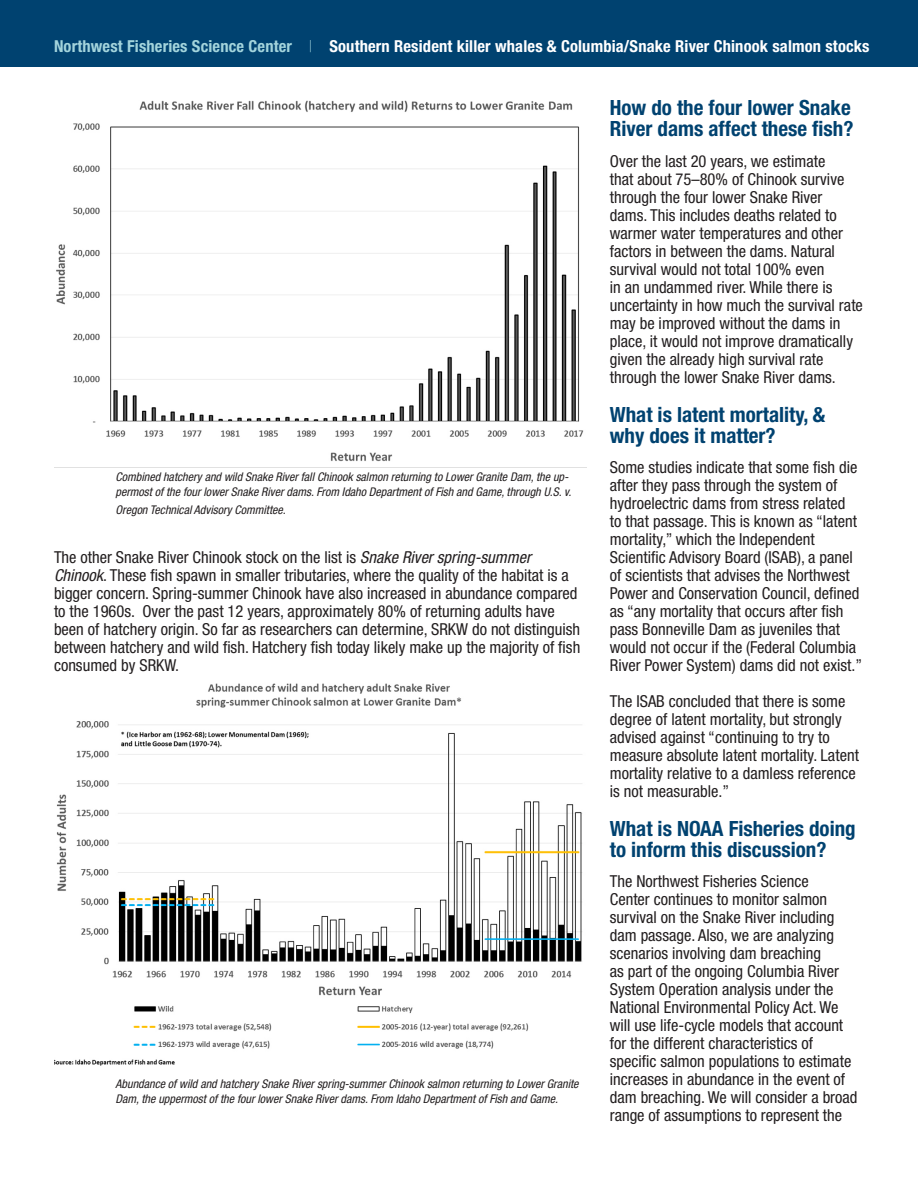
<style>
.page{position:relative;width:918px;height:1188px;background:#fff}
.page>*{position:absolute;margin:0;border:0;box-sizing:border-box;transform-origin:0 0}
.Subhead_1{font:700 condensed 21px/21px "Helvetica Neue LT Std";color:#004270}
.Text___no_space_afte{font:condensed 16.5px/18px "Helvetica Neue LT Std";color:#231f20}
.t1{font:700 condensed 16.5px "Helvetica Neue LT Std";letter-spacing:.01em;color:#fff}
.t2{font:italic condensed 12px/15px "Helvetica Neue LT Std";color:#231f20}
.s1{color:#a3d4dc}
.s2{font-weight:100;color:#a3d4dc}
.s3{font-style:italic}
</style>
<div class="page">
<div style="left:0;top:0;width:918px;height:68px;background:#004270"></div>
<img style="left:54px;top:100px;width:532px;height:368px">
<img style="left:54px;top:683px;width:528px;height:383px">
<p class="t1" style="left:54px;top:36px;width:817px"><span class="s1">Northwest Fisheries Science Center</span> <span class="s2">|</span> Southern Resident killer whales &amp; Columbia/Snake River Chinook salmon stocks</p>
<p class="t2" style="left:116px;top:470px;width:457px">Combined hatchery and wild Snake River fall Chinook salmon returning to Lower Granite Dam, the up&shy;permost of the four lower Snake River dams. From Idaho Department of Fish and Game, through U.S. v.</p>
<p class="t2" style="left:116px;top:503px;width:172px">Oregon Technical Advisory Committee.</p>
<p class="Text___no_space_afte" style="left:54px;top:548px;width:528px">The other Snake River Chinook stock on the list is <span class="s3">Snake River spring-summer Chinook</span>. These fish spawn in smaller tributaries, where the quality of the habitat is a bigger concern. Spring-summer Chinook have also increased in abundance compared to the 1960s. Over the past 12 years, approximately 80% of returning adults have been of hatchery origin. So far as researchers can determine, SRKW do not distinguish between hatchery and wild fish. Hatchery fish today likely make up the majority of fish consumed by SRKW.</p>
<p class="t2" style="left:116px;top:1076px;width:465px">Abundance of wild and hatchery Snake River spring-summer Chinook salmon returning to Lower Granite<br>Dam, the uppermost of the four lower Snake River dams. From Idaho Department of Fish and Game.</p>
<p class="Subhead_1" style="left:610px;top:97px;width:245px">How do the four lower Snake<br>River dams affect these fish?</p>
<p class="Text___no_space_afte" style="left:610px;top:152px;width:255px">Over the last 20 years, we estimate<br>that about 75–80% of Chinook survive through the four lower Snake River dams. This includes deaths related to warmer water temperatures and other factors in between the dams. Natural survival would not total 100% even<br>in an undammed river. While there is uncertainty in how much the survival rate may be improved without the dams in place, it would not improve dramatically given the already high survival rate through the lower Snake River dams.</p>
<p class="Subhead_1" style="left:610px;top:403px;width:217px">What is latent mortality, &amp; why does it matter?</p>
<p class="Text___no_space_afte" style="left:610px;top:458px;width:254px">Some studies indicate that some fish die after they pass through the system of hydroelectric dams from stress related<br>to that passage. This is known as “latent mortality,” which the Independent Scientific Advisory Board (ISAB), a panel of scientists that advises the Northwest Power and Conservation Council, defined as “any mortality that occurs after fish pass Bonneville Dam as juveniles that would not occur if the (Federal Columbia River Power System) dams did not exist.”</p>
<p class="Text___no_space_afte" style="left:610px;top:692px;width:251px">The ISAB concluded that there is some degree of latent mortality, but strongly advised against “continuing to try to measure absolute latent mortality. Latent mortality relative to a damless reference is not measurable.”</p>
<p class="Subhead_1" style="left:610px;top:817px;width:247px">What is NOAA Fisheries doing to inform this discussion?</p>
<p class="Text___no_space_afte" style="left:610px;top:872px;width:249px">The Northwest Fisheries Science<br>Center continues to monitor salmon survival on the Snake River including dam passage. Also, we are analyzing scenarios involving dam breaching<br>as part of the ongoing Columbia River System Operation analysis under the National Environmental Policy Act. We will use life-cycle models that account for the different characteristics of specific salmon populations to estimate increases in abundance in the event of dam breaching. We will consider a broad range of assumptions to represent the</p>
</div>
